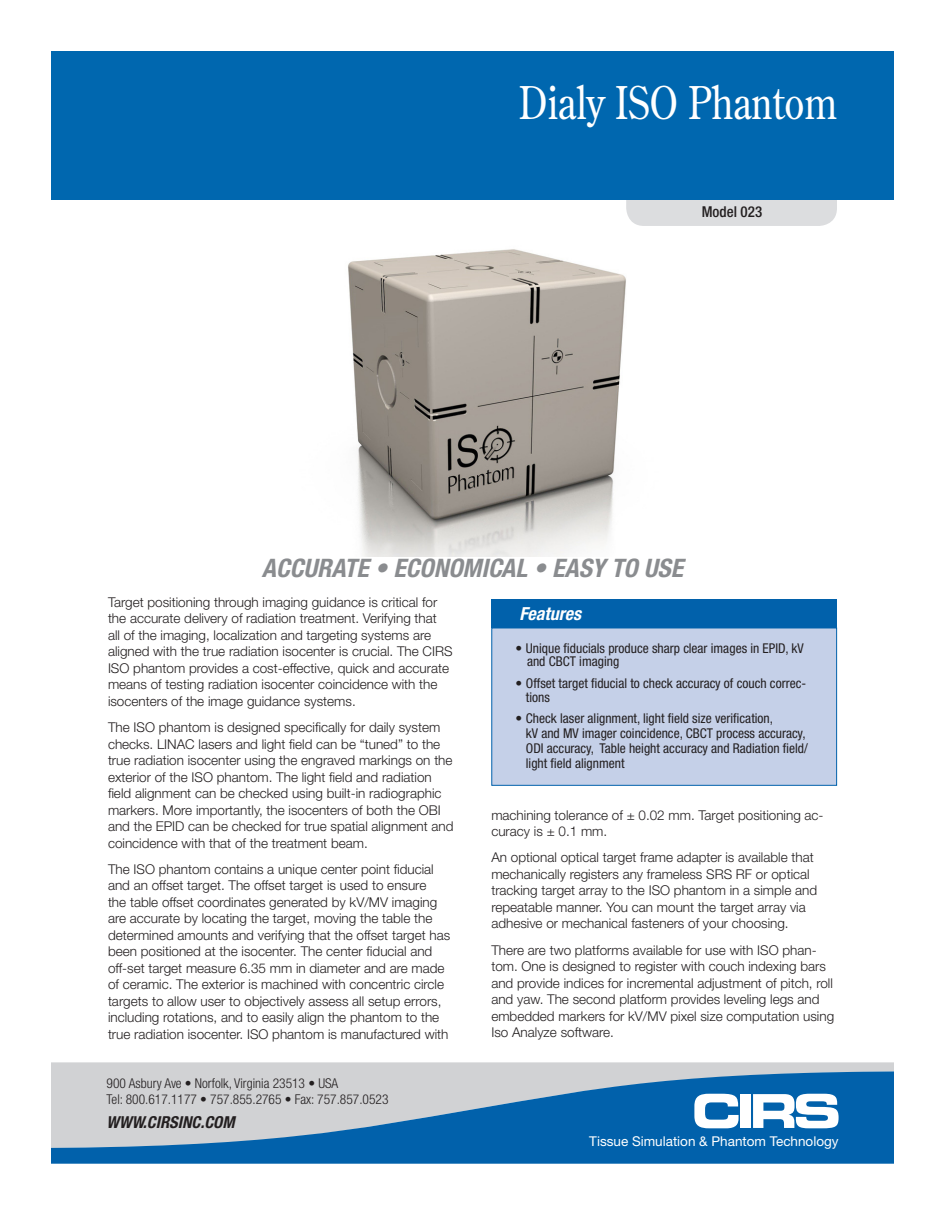
<style>
.page{position:relative;width:945px;height:1215px;background:#fff}
.page>*{position:absolute;margin:0;border:0;box-sizing:border-box;transform-origin:0 0}
.B_Headline_COS_w_30{font:45px "Century Old Style";color:#fff;scale:.85 1}
.B_Sub_Headline_HN77{font:italic 700 condensed 25.5px "Helvetica Neue";color:#8a8c8f}
.B_Feature_Bene{font:italic 700 condensed 18px "Helvetica Neue";color:#fff}
.t1{font:italic 700 condensed 16.5px "Helvetica Neue";color:#231f20}
.B_Product_Number_HN6{font:500 condensed 15px "Helvetica Neue";color:#231f20}
.B_Main_Text_HN45_9_1{font:300 13.5px/16.5px "Helvetica Neue";color:#231f20}
.B_2_col_feature_Bull{font:condensed 13.5px/15px "Helvetica Neue";color:#231f20}
.t2{font:300 condensed 13.5px/16.5px "Helvetica Neue";color:#231f20}
.t3{font:13.5px "Helvetica Neue";color:#fff}
</style>
<div class="page">
<div style="left:626px;top:171px;width:211px;height:55px;background:#dcdddf;border-radius:18px"></div>
<div style="left:51px;top:51px;width:843px;height:148px;background:#0067af"></div>
<svg style="left:51px;top:1062px;width:843px;height:9px;background:#d2d3d5"></svg>
<svg style="left:51px;top:1071px;width:843px;height:93px;background:#5d93bd"></svg>
<svg style="left:694px;top:1094px;width:45px;height:34px"></svg>
<div style="left:740px;top:1094px;width:11px;height:34px;background:#fff"></div>
<svg style="left:753px;top:1094px;width:86px;height:34px"></svg>
<img style="left:348px;top:249px;width:278px;height:307px">
<div style="left:491px;top:628px;width:346px;height:158px;background:#c5d0e8;border:1px solid #0161ab"></div>
<div style="left:491px;top:599px;width:346px;height:29px;background:#0161ab"></div>
<p class="B_Headline_COS_w_30" style="left:519px;top:74px;width:376px">Dialy ISO Phantom</p>
<p class="B_Product_Number_HN6" style="left:702px;top:203px;width:62px">Model 023</p>
<p class="B_Sub_Headline_HN77" style="left:262px;top:553px;width:423px">ACCURATE • ECONOMICAL • EASY TO USE</p>
<p class="B_Main_Text_HN45_9_1" style="left:108px;top:593px;width:346px">Target positioning through imaging guidance is critical for the accurate delivery of radiation treatment. Verifying that<br>all of the imaging, localization and targeting systems are aligned with the true radiation isocenter is crucial. The CIRS ISO phantom provides a cost-effective, quick and accurate means of testing radiation isocenter coincidence with the isocenters of the image guidance systems.</p>
<p class="B_Main_Text_HN45_9_1" style="left:108px;top:719px;width:347px">The ISO phantom is designed specifically for daily system checks. LINAC lasers and light field can be “tuned” to the true radiation isocenter using the engraved markings on the exterior of the ISO phantom. The light field and radiation field alignment can be checked using built-in radiographic markers. More importantly, the isocenters of both the OBI and the EPID can be checked for true spatial alignment and coincidence with that of the treatment beam.</p>
<p class="B_Main_Text_HN45_9_1" style="left:108px;top:860px;width:344px">The ISO phantom contains a unique center point fiducial and an offset target. The offset target is used to ensure<br>the table offset coordinates generated by kV/MV imaging are accurate by locating the target, moving the table the determined amounts and verifying that the offset target has been positioned at the isocenter. The center fiducial and off-set target measure 6.35 mm in diameter and are made of ceramic. The exterior is machined with concentric circle targets to allow user to objectively assess all setup errors, including rotations, and to easily align the phantom to the true radiation isocenter. ISO phantom is manufactured with</p>
<p class="t2" style="left:107px;top:1074px;width:283px">900 Asbury Ave • Norfolk, Virginia 23513 • USA<br>Tel: 800.617.1177 • 757.855.2765 • Fax: 757.857.0523</p>
<p class="t1" style="left:107px;top:1112px;width:130px">WWW.CIRSINC.COM</p>
<p class="B_Feature_Bene" style="left:520px;top:602px;width:63px">Features</p>
<p class="B_2_col_feature_Bull" style="left:527px;top:641px;width:278px;line-height:13.5px;text-indent:-12px">• Unique fiducials produce sharp clear images in EPID, kV and CBCT imaging</p>
<p class="B_2_col_feature_Bull" style="left:526px;top:677px;width:282px;line-height:13.5px;text-indent:-11px">• Offset target fiducial to check accuracy of couch correc&shy;tions</p>
<p class="B_2_col_feature_Bull" style="left:526px;top:710px;width:283px;text-indent:-11px">• Check laser alignment, light field size verification,<br>kV and MV imager coincidence, CBCT process accuracy, ODI accuracy, Table height accuracy and Radiation field/ light field alignment</p>
<p class="B_Main_Text_HN45_9_1" style="left:491px;top:806px;width:334px">machining tolerance of ± 0.02 mm. Target positioning ac&shy;curacy is ± 0.1 mm.</p>
<p class="B_Main_Text_HN45_9_1" style="left:491px;top:849px;width:327px">An optional optical target frame adapter is available that mechanically registers any frameless SRS RF or optical tracking target array to the ISO phantom in a simple and repeatable manner. You can mount the target array via adhesive or mechanical fasteners of your choosing.</p>
<p class="B_Main_Text_HN45_9_1" style="left:491px;top:941px;width:344px">There are two platforms available for use with ISO phan&shy;tom. One is designed to register with couch indexing bars and provide indices for incremental adjustment of pitch, roll and yaw. The second platform provides leveling legs and embedded markers for kV/MV pixel size computation using Iso Analyze software.</p>
<p class="t3" style="left:589px;top:1133px;width:251px">Tissue Simulation &amp; Phantom Technology</p>
</div>
